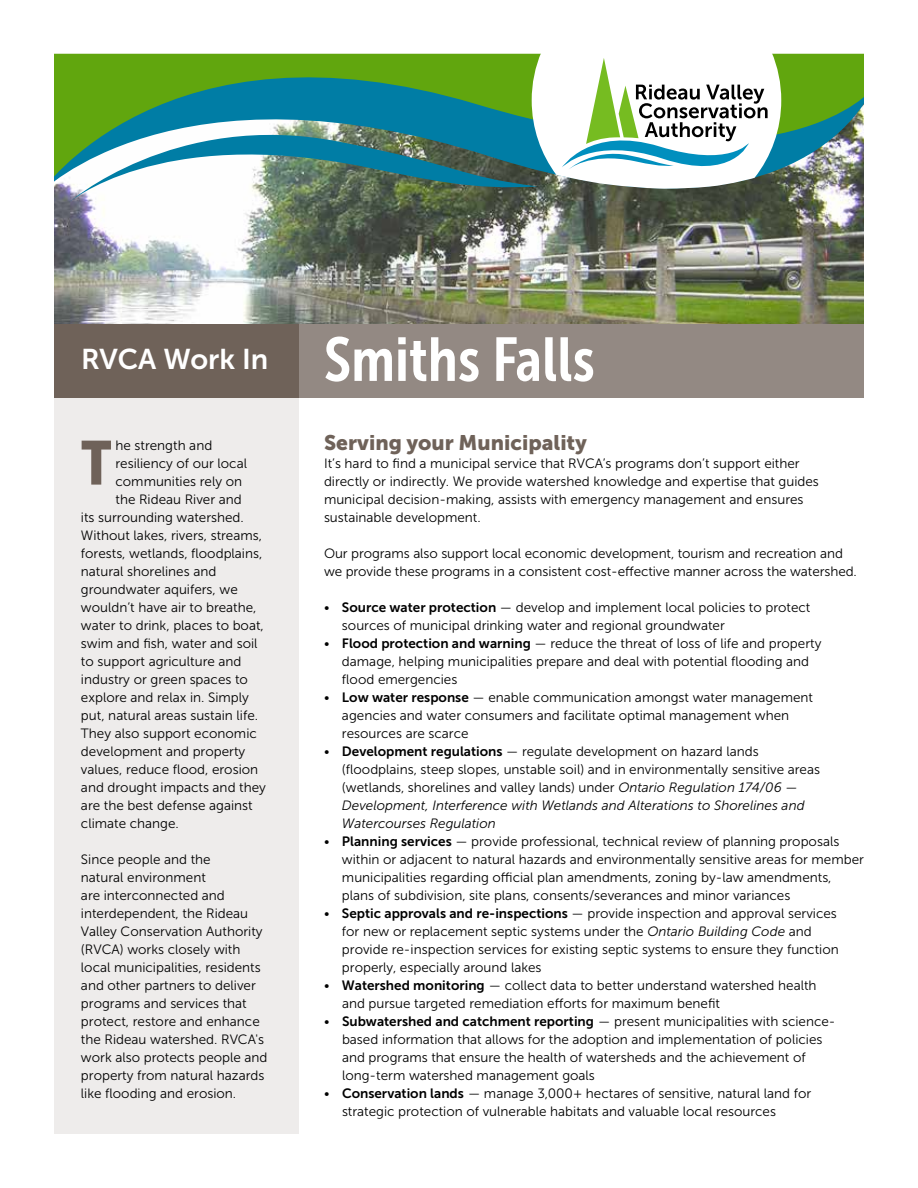
<style>
.page{position:relative;width:918px;height:1188px;background:#fff}
.page>*{position:absolute;margin:0;border:0;box-sizing:border-box;transform-origin:0 0}
.t1{font:61.5px "Museo Sans Cond 700";color:#fff}
.t2{font:61.5px "Museo Sans Cond 900";color:#6f6259}
.t3{font:28.5px "Museo Sans 700";color:#fff}
.t4{font:21px "Museo Sans 900";color:#6f6259}
.t5{font:13.5px/18px "Museo Sans 300";color:#000}
.s1{font-family:"Museo Sans 700"}
.s2{font-style:italic}
</style>
<div class="page">
<img style="left:54px;top:210px;width:810px;height:114px">
<div style="left:298px;top:324px;width:566px;height:73px;background:#938983"></div>
<div style="left:54px;top:324px;width:244px;height:810px;background:#eeeceb"></div>
<div style="left:54px;top:324px;width:244px;height:73px;background:#6f6259"></div>
<svg style="left:54px;top:54px;width:810px;height:156px;background:#569249"></svg>
<svg style="left:68px;top:109px;width:469px;height:94px"></svg>
<svg style="left:532px;top:54px;width:249px;height:135px"></svg>
<h2 class="t3" style="left:81px;top:343px;width:189px">RVCA Work In</h2>
<p class="t5" style="left:116px;top:436px;width:98px">he strength and</p>
<p class="t5" style="left:116px;top:454px;width:133px">resiliency of our local</p>
<p class="t5" style="left:116px;top:472px;width:128px">communities rely on</p>
<p class="t5" style="left:116px;top:490px;width:128px">the Rideau River and</p>
<p class="t5" style="left:81px;top:508px;width:164px">its surrounding watershed.</p>
<p class="t5" style="left:81px;top:526px;width:183px">Without lakes, rivers, streams,</p>
<p class="t5" style="left:81px;top:544px;width:183px">forests, wetlands, floodplains,</p>
<p class="t5" style="left:81px;top:562px;width:137px">natural shorelines and</p>
<p class="t5" style="left:81px;top:580px;width:158px">groundwater aquifers, we</p>
<p class="t5" style="left:81px;top:598px;width:177px">wouldn’t have air to breathe,</p>
<p class="t5" style="left:81px;top:616px;width:184px">water to drink, places to boat,</p>
<p class="t5" style="left:81px;top:634px;width:178px">swim and fish, water and soil</p>
<p class="t5" style="left:81px;top:652px;width:162px">to support agriculture and</p>
<p class="t5" style="left:81px;top:670px;width:169px">industry or green spaces to</p>
<p class="t5" style="left:81px;top:688px;width:169px">explore and relax in. Simply</p>
<p class="t5" style="left:81px;top:706px;width:179px">put, natural areas sustain life.</p>
<p class="t5" style="left:81px;top:724px;width:177px">They also support economic</p>
<p class="t5" style="left:81px;top:742px;width:166px">development and property</p>
<p class="t5" style="left:81px;top:760px;width:179px">values, reduce flood, erosion</p>
<p class="t5" style="left:81px;top:778px;width:186px">and drought impacts and they</p>
<p class="t5" style="left:81px;top:796px;width:173px">are the best defense against</p>
<p class="t5" style="left:81px;top:814px;width:99px">climate change.</p>
<p class="t5" style="left:81px;top:850px;width:188px">Since people and the<br>natural environment<br>are interconnected and interdependent, the Rideau<br>Valley Conservation Authority (RVCA) works closely with local municipalities, residents and other partners to deliver programs and services that protect, restore and enhance the Rideau watershed. RVCA's work also protects people and property from natural hazards like flooding and erosion.</p>
<h1 class="t2" style="left:81px;top:428px;width:32px">T</h1>
<h1 class="t1" style="left:324px;top:325px;width:272px">Smiths Falls</h1>
<h3 class="t4" style="left:324px;top:431px;width:264px">Serving your Municipality</h3>
<p class="t5" style="left:324px;top:454px;width:496px">It’s hard to find a municipal service that RVCA’s programs don’t support either directly or indirectly. We provide watershed knowledge and expertise that guides municipal decision-making, assists with emergency management and ensures sustainable development.</p>
<p class="t5" style="left:324px;top:544px;width:534px">Our programs also support local economic development, tourism and recreation and we provide these programs in a consistent cost-effective manner across the watershed.</p>
<p class="t5" style="left:342px;top:598px;width:470px;text-indent:-18px">• <span class="s1">Source water protection</span> — develop and implement local policies to protect sources of municipal drinking water and regional groundwater</p>
<p class="t5" style="left:342px;top:634px;width:481px;text-indent:-18px">• <span class="s1">Flood protection and warning</span> — reduce the threat of loss of life and property damage, helping municipalities prepare and deal with potential flooding and flood emergencies</p>
<p class="t5" style="left:342px;top:688px;width:473px;text-indent:-18px">• <span class="s1">Low water response</span> — enable communication amongst water management agencies and water consumers and facilitate optimal management when resources are scarce</p>
<p class="t5" style="left:342px;top:742px;width:480px;text-indent:-18px">• <span class="s1">Development regulations</span> — regulate development on hazard lands (floodplains, steep slopes, unstable soil) and in environmentally sensitive areas (wetlands, shorelines and valley lands) under <span class="s2">Ontario Regulation 174/06 — Development, Interference with Wetlands and Alterations to Shorelines and Watercourses Regulation</span></p>
<p class="t5" style="left:342px;top:832px;width:524px;text-indent:-18px">• <span class="s1">Planning services</span> — provide professional, technical review of planning proposals within or adjacent to natural hazards and environmentally sensitive areas for member municipalities regarding official plan amendments, zoning by-law amendments, plans of subdivision, site plans, consents/severances and minor variances</p>
<p class="t5" style="left:342px;top:904px;width:498px;text-indent:-18px">• <span class="s1">Septic approvals and re-inspections</span> — provide inspection and approval services for new or replacement septic systems under the <span class="s2">Ontario Building Code</span> and provide re-inspection services for existing septic systems to ensure they function properly, especially around lakes</p>
<p class="t5" style="left:342px;top:976px;width:476px;text-indent:-18px">• <span class="s1">Watershed monitoring</span> — collect data to better understand watershed health and pursue targeted remediation efforts for maximum benefit</p>
<p class="t5" style="left:342px;top:1012px;width:495px;text-indent:-18px">• <span class="s1">Subwatershed and catchment reporting</span> — present municipalities with science&shy;based information that allows for the adoption and implementation of policies and programs that ensure the health of watersheds and the achievement of long-term watershed management goals</p>
<p class="t5" style="left:342px;top:1084px;width:471px;text-indent:-18px">• <span class="s1">Conservation lands</span> — manage 3,000+ hectares of sensitive, natural land for strategic protection of vulnerable habitats and valuable local resources</p>
</div>
